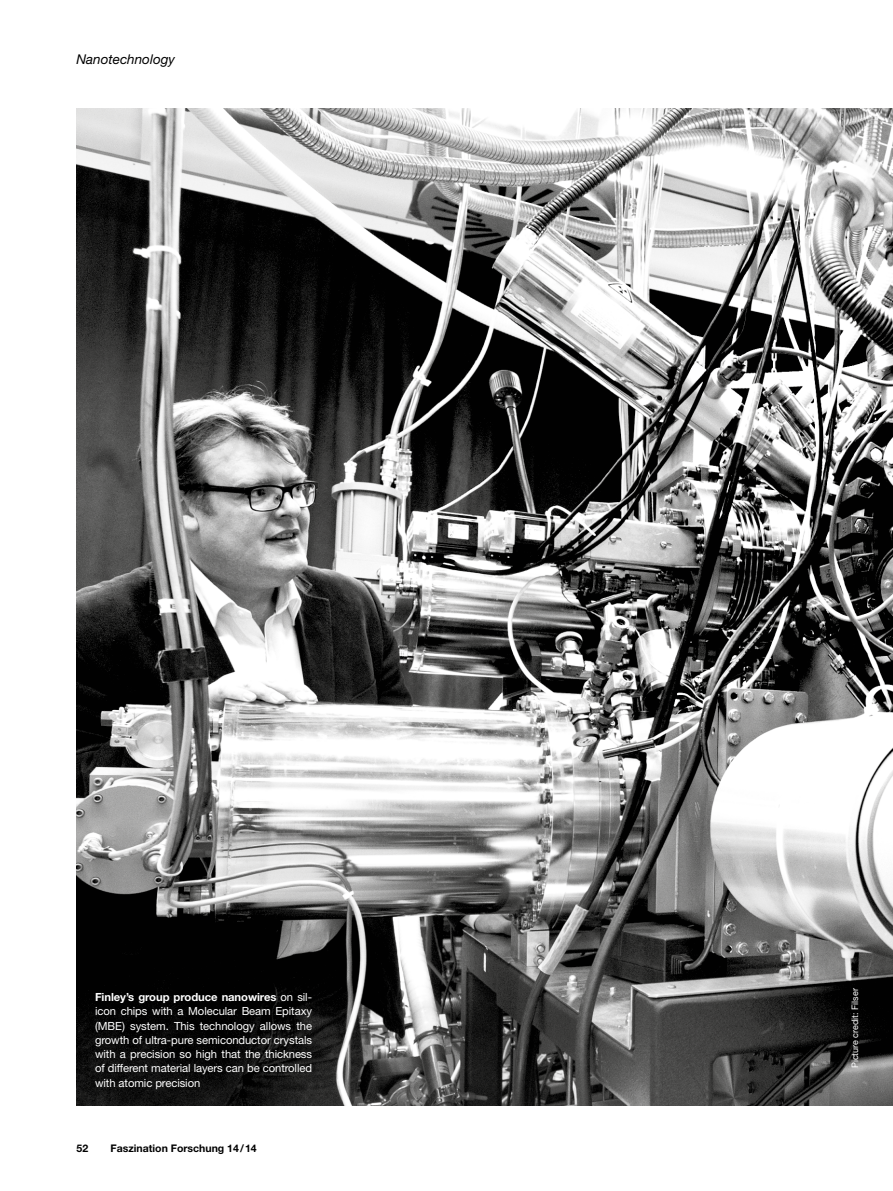
<style>
.page{position:relative;width:893px;height:1191px;background:#fff}
.page>*{position:absolute;margin:0;border:0;box-sizing:border-box;transform-origin:0 0}
.t1{font:italic 13.5px "Helvetica Neue LT Std";color:#000}
.t2{font:11.25px/14.2px "Helvetica Neue LT Std";letter-spacing:-.005em;color:#fff;text-align:justify}
.t3{font:700 10.5px "Helvetica Neue LT Std";color:#000}
.t4{font:9px "Helvetica Neue LT Std";color:#fff}
.s1{font-weight:700}
</style>
<div class="page">
<img style="left:77px;top:108px;width:816px;height:997px">
<p class="t1" style="left:77px;top:51px;width:100px">Nanotechnology</p>
<p class="t2" style="left:95px;top:989px;width:219px"><span class="s1">Finley’s group produce nanowires</span> on sil&shy;icon chips with a Molecular Beam Epitaxy (MBE) system. This technology allows the growth of ultra-pure semiconductor crystals with a precision so high that the thickness of different material layers can be controlled with atomic precision</p>
<p class="t3" style="left:77px;top:1141px;width:13px">52</p>
<p class="t3" style="left:111px;top:1141px;width:148px">Faszination Forschung 14/14</p>
<p class="t4" style="left:849px;top:1068px;width:81px;rotate:-90deg">Picture credit: Filser</p>
</div>
